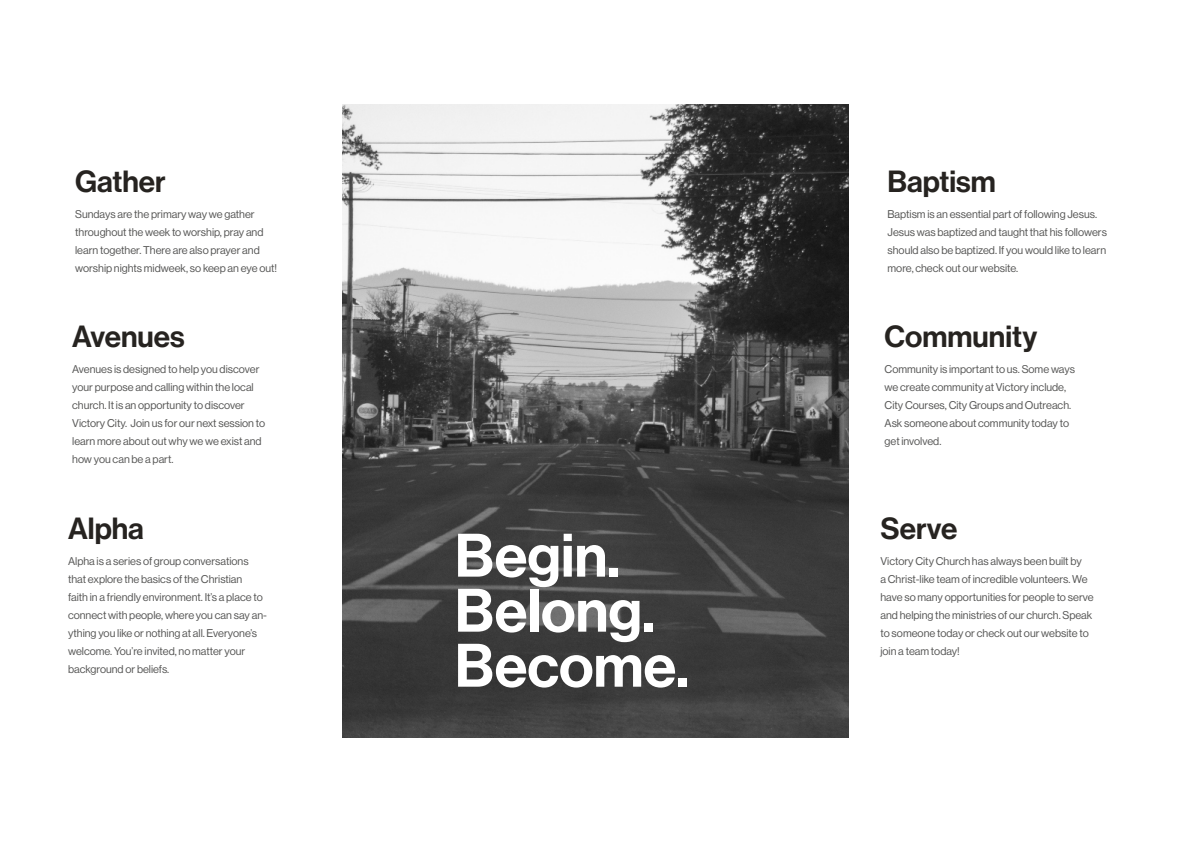
<style>
.page{position:relative;width:1191px;height:842px;background:#fff}
.page>*{position:absolute;margin:0;border:0;box-sizing:border-box;transform-origin:0 0}
.t1{font:60px/55px "N Haas Grotesk DS Pro 65 Md";color:#fff}
.t2{font:30px "N Haas Grotesk DS Pro 65 Md";color:#262320}
.t3{font:11px/18px "N Haas Grotesk DS Pro 55 Rg";color:#575756}
</style>
<div class="page">
<img style="left:343px;top:104px;width:505px;height:633px">
<h2 class="t2" style="left:75px;top:164px;width:92px">Gather</h2>
<p class="t3" style="left:75px;top:205px;width:203px">Sundays are the primary way we gather throughout the week to worship, pray and learn together. There are also prayer and worship nights midweek, so keep an eye out!</p>
<h2 class="t2" style="left:72px;top:319px;width:114px">Avenues</h2>
<p class="t3" style="left:72px;top:360px;width:194px">Avenues is designed to help you discover your purpose and calling within the local church. It is an opportunity to discover Victory City. Join us for our next session to learn more about out why we we exist and how you can be a part.</p>
<h2 class="t2" style="left:68px;top:511px;width:77px">Alpha</h2>
<p class="t3" style="left:68px;top:552px;width:200px">Alpha is a series of group conversations that explore the basics of the Christian<br>faith in a friendly environment. It’s a place to connect with people, where you can say an&shy;ything you like or nothing at all. Everyone’s welcome. You’re invited, no matter your background or beliefs.</p>
<h1 class="t1" style="left:455px;top:529px;width:236px">Begin.<br>Belong.<br>Become.</h1>
<h2 class="t2" style="left:887px;top:164px;width:110px">Baptism</h2>
<p class="t3" style="left:887px;top:205px;width:221px">Baptism is an essential part of following Jesus.<br>Jesus was baptized and taught that his followers should also be baptized. If you would like to learn more, check out our website.</p>
<h2 class="t2" style="left:884px;top:319px;width:154px">Community</h2>
<p class="t3" style="left:884px;top:360px;width:192px">Community is important to us. Some ways we create community at Victory include, City Courses, City Groups and Outreach.<br>Ask someone about community today to get involved.</p>
<h2 class="t2" style="left:880px;top:511px;width:79px">Serve</h2>
<p class="t3" style="left:880px;top:552px;width:215px">Victory City Church has always been built by<br>a Christ-like team of incredible volunteers. We have so many opportunities for people to serve and helping the ministries of our church. Speak to someone today or check out our website to join a team today!</p>
</div>
